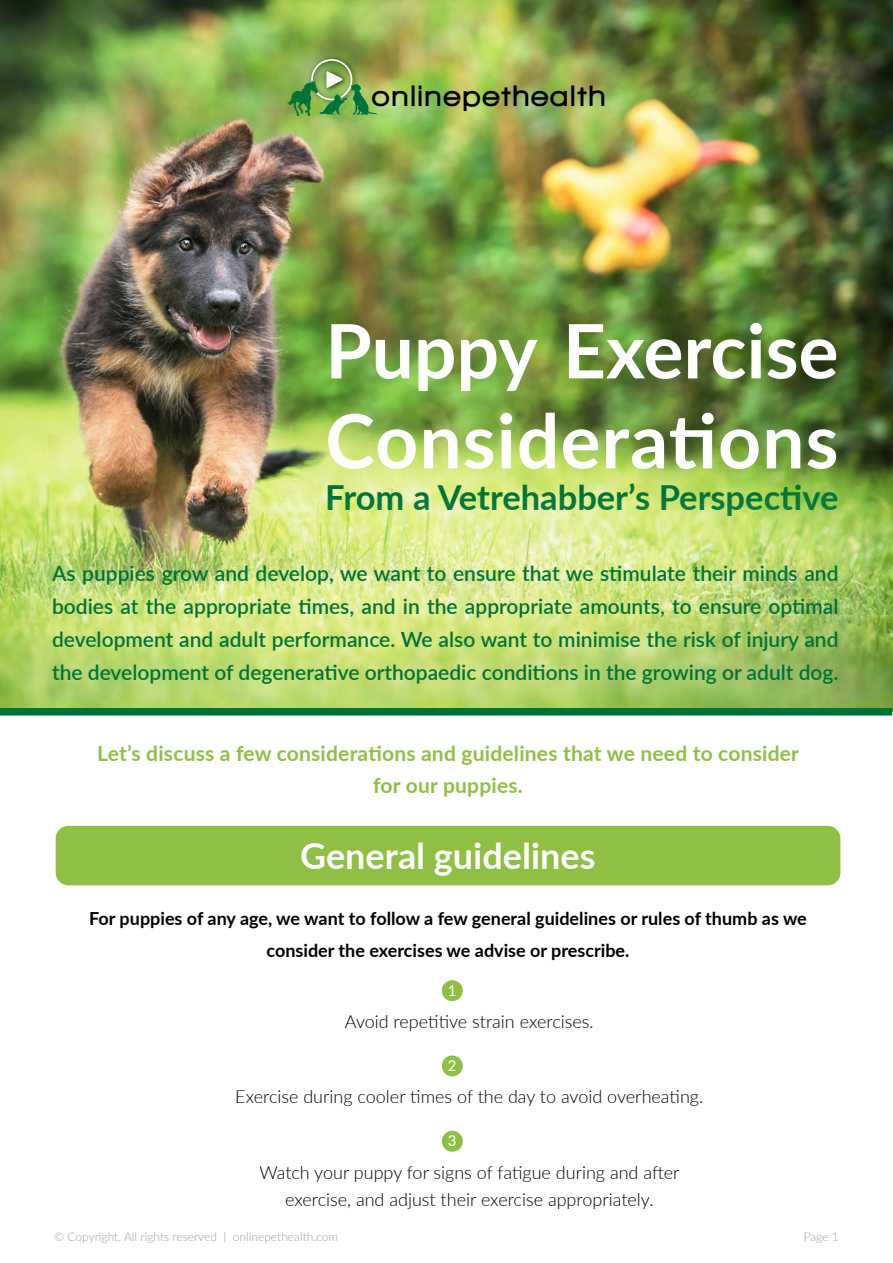
<style>
.page{position:relative;width:893px;height:1263px;background:#fff}
.page>*{position:absolute;margin:0;border:0;box-sizing:border-box;transform-origin:0 0}
.t1{font:700 75px/90px "Lato";color:#fff}
.t2{font:700 36px "Lato";color:#fff}
.t3{font:700 34.5px "Lato";color:#007438}
.t4{font:900 30.3px "Walkway";letter-spacing:.1em;color:#000}
.t5{font:600 21px/33px "Lato";color:#007438;text-align:justify}
.t6{font:700 21px/31.5px "Lato";letter-spacing:.01em;color:#8fc043;text-align:center}
.t7{font:300 18px/27px "Lato";color:#000;text-align:center}
.t8{font:700 18px/31.5px "Lato";color:#000;text-align:center}
.t9{font:15px "Lato";color:#fff}
.t10{font:300 12px "Lato";color:#9d9d9c}
</style>
<div class="page">
<div style="left:56px;top:826px;width:784px;height:59px;background:#8fc043;border-radius:13px"></div>
<div style="left:442px;top:980px;width:21px;height:21px;background:#8fc043;border-radius:50%"></div>
<div style="left:442px;top:1055px;width:21px;height:21px;background:#8fc043;border-radius:50%"></div>
<div style="left:442px;top:1131px;width:21px;height:21px;background:#8fc043;border-radius:50%"></div>
<img style="left:0;top:0;width:893px;height:489px">
<div style="left:0;top:489px;width:893px;height:271px;background:#fff;opacity:.46"></div>
<div style="left:0;top:708px;width:892px;height:7px;background:#007438"></div>
<img style="left:306px;top:54px;width:54px;height:4px">
<svg style="left:286px;top:58px;width:91px;height:58px;background:#79a657"></svg>
<h3 class="t4" style="left:373px;top:79px;width:234px">onlinepethealth</h3>
<h1 class="t1" style="left:325px;top:303px;width:515px">Puppy Exercise<br>Considerations</h1>
<h3 class="t3" style="left:325px;top:472px;width:515px">From a Vetrehabber’s Perspective</h3>
<p class="t5" style="left:52px;top:556px;width:788px">As puppies grow and develop, we want to ensure that we stimulate their minds and bodies at the appropriate times, and in the appropriate amounts, to ensure optimal development and adult performance. We also want to minimise the risk of injury and the development of degenerative orthopaedic conditions in the growing or adult dog.</p>
<p class="t6" style="left:97px;top:737px;width:703px">Let’s discuss a few considerations and guidelines that we need to consider for our puppies.</p>
<h2 class="t2" style="left:300px;top:829px;width:297px">General guidelines</h2>
<p class="t8" style="left:89px;top:902px;width:719px">For puppies of any age, we want to follow a few general guidelines or rules of thumb as we consider the exercises we advise or prescribe.</p>
<p class="t9" style="left:448px;top:979px;width:10px">1</p>
<p class="t7" style="left:345px;top:1007px;width:250px">Avoid repetitive strain exercises.</p>
<p class="t9" style="left:448px;top:1055px;width:10px">2</p>
<p class="t7" style="left:235px;top:1083px;width:470px">Exercise during cooler times of the day to avoid overheating.</p>
<p class="t9" style="left:448px;top:1130px;width:10px">3</p>
<p class="t7" style="left:259px;top:1158px;width:422px">Watch your puppy for signs of fatigue during and after exercise, and adjust their exercise appropriately.</p>
<p class="t10" style="left:54px;top:1228px;width:285px">© Copyright. All rights reserved | onlinepethealth.com</p>
<p class="t10" style="left:804px;top:1228px;width:37px">Page 1</p>
</div>
